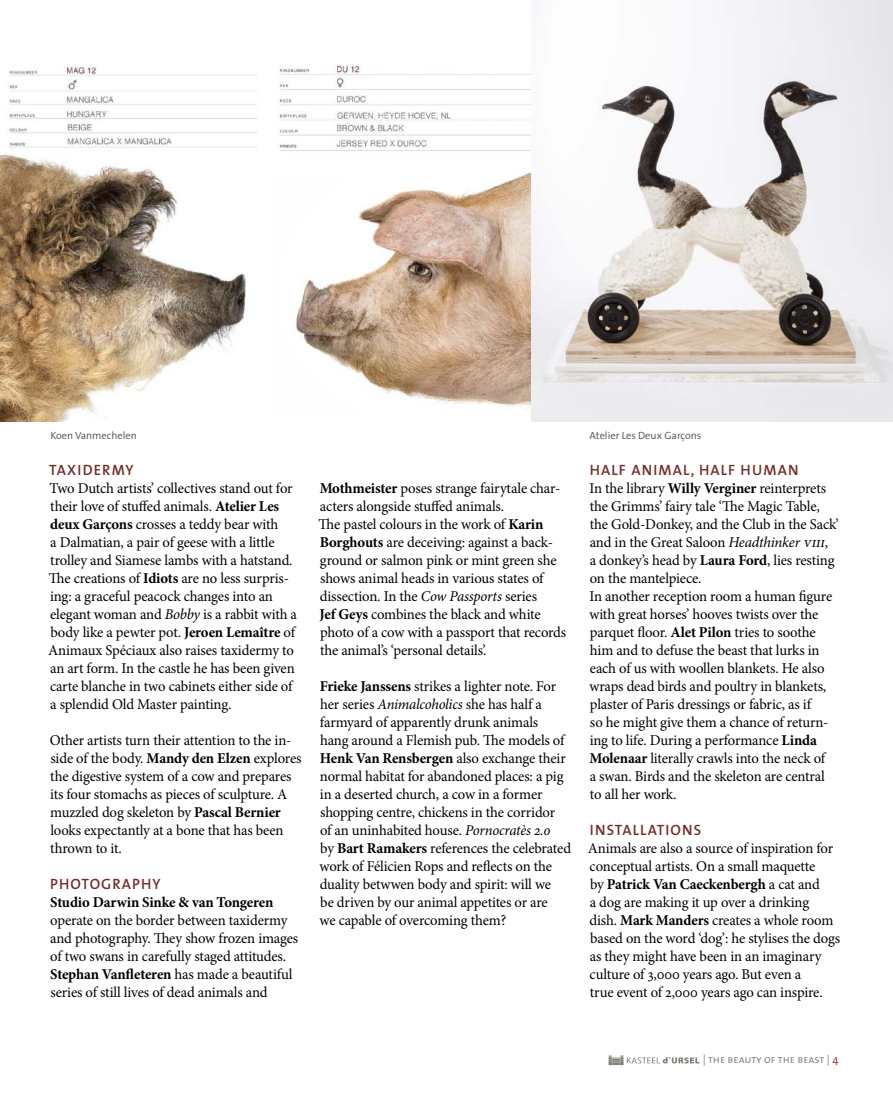
<style>
.page{position:relative;width:893px;height:1106px;background:#fff}
.page>*{position:absolute;margin:0;border:0;box-sizing:border-box;transform-origin:0 0}
.t1{font:15px/18px "Minion Pro";letter-spacing:-.015em;color:#000}
.t2{font:600 15px "The Sans";letter-spacing:.075em;color:#742d2a}
.t3{font:700 15px "Minion Pro";letter-spacing:-.01em;color:#000}
.t4{font:11.25px "The Sans Semi Light Caps";color:#7c7c72}
.t5{font:300 10.5px "The Sans";color:#4b4e43}
.s1{font-weight:700}
.s2{font-style:italic}
.s3{font-family:"The Sans";font-weight:300;color:#9b1b19}
</style>
<div class="page">
<img style="left:0;top:64px;width:531px;height:357px">
<img style="left:531px;top:0;width:362px;height:421px">
<svg style="left:609px;top:1055px;width:90px;height:10px"></svg>
<p class="t5" style="left:50px;top:426px;width:88px">Koen Vanmechelen</p>
<p class="t5" style="left:590px;top:426px;width:113px">Atelier Les Deux Garçons</p>
<p class="t2" style="left:49px;top:457px;width:86px">TAXIDERMY</p>
<p class="t1" style="left:48px;top:479px;width:250px">Two Dutch artists’ collectives stand out for their love of stuffed animals. <span class="s1">Atelier Les deux Garçons</span> crosses a teddy bear with<br>a Dalmatian, a pair of geese with a little trolley and Siamese lambs with a hatstand.<br>The creations of <span class="s1">Idiots</span> are no less surpris&shy;ing: a graceful peacock changes into an elegant woman and <span class="s2">Bobby</span> is a rabbit with a body like a pewter pot. <span class="s1">Jeroen Lemaître</span> of Animaux Spéciaux also raises taxidermy to an art form. In the castle he has been given carte blanche in two cabinets either side of a splendid Old Master painting.</p>
<p class="t1" style="left:50px;top:731px;width:253px">Other artists turn their attention to the in&shy;side of the body. <span class="s1">Mandy den Elzen</span> explores the digestive system of a cow and prepares its four stomachs as pieces of sculpture. A muzzled dog skeleton by <span class="s1">Pascal Bernier </span>looks expectantly at a bone that has been thrown to it.</p>
<p class="t2" style="left:50px;top:871px;width:112px">PHOTOGRAPHY</p>
<p class="t3" style="left:50px;top:891px;width:225px">Studio Darwin Sinke &amp; van Tongeren</p>
<p class="t1" style="left:50px;top:911px;width:250px">operate on the border between taxidermy and photography. They show frozen images of two swans in carefully staged attitudes.<br><span class="s1">Stephan Vanfleteren</span> has made a beautiful series of still lives of dead animals and</p>
<p class="t1" style="left:319px;top:479px;width:249px"><span class="s1">Mothmeister</span> poses strange fairytale char&shy;acters alongside stuffed animals.<br>The pastel colours in the work of <span class="s1">Karin Borghouts</span> are deceiving: against a back&shy;ground or salmon pink or mint green she shows animal heads in various states of dissection. In the <span class="s2">Cow Passports</span> series<br><span class="s1">Jef Geys</span> combines the black and white photo of a cow with a passport that records the animal’s ‘personal details’.</p>
<p class="t1" style="left:320px;top:677px;width:253px"><span class="s1">Frieke Janssens</span> strikes a lighter note. For her series <span class="s2">Animalcoholics</span> she has half a farmyard of apparently drunk animals<br>hang around a Flemish pub. The models of <span class="s1">Henk Van Rensbergen</span> also exchange their normal habitat for abandoned places: a pig in a deserted church, a cow in a former shopping centre, chickens in the corridor<br>of an uninhabited house. <span class="s2">Pornocratès 2.0<br></span>by <span class="s1">Bart Ramakers</span> references the celebrated work of Félicien Rops and reflects on the duality betwwen body and spirit: will we<br>be driven by our animal appetites or are<br>we capable of overcoming them?</p>
<p class="t2" style="left:590px;top:457px;width:210px">HALF ANIMAL, HALF HUMAN</p>
<p class="t1" style="left:589px;top:479px;width:251px">In the library <span class="s1">Willy Verginer</span> reinterprets the Grimms’ fairy tale ‘The Magic Table, the Gold-Donkey, and the Club in the Sack’ and in the Great Saloon <span class="s2">Headthinker VIII</span>,<br>a donkey’s head by <span class="s1">Laura Ford</span>, lies resting on the mantelpiece.<br>In another reception room a human figure with great horses’ hooves twists over the parquet floor. <span class="s1">Alet Pilon</span> tries to soothe him and to defuse the beast that lurks in each of us with woollen blankets. He also wraps dead birds and poultry in blankets, plaster of Paris dressings or fabric, as if<br>so he might give them a chance of return&shy;ing to life. During a performance <span class="s1">Linda Molenaar</span> literally crawls into the neck of<br>a swan. Birds and the skeleton are central to all her work.</p>
<p class="t2" style="left:590px;top:817px;width:113px">INSTALLATIONS</p>
<p class="t1" style="left:588px;top:839px;width:254px">Animals are also a source of inspiration for conceptual artists. On a small maquette<br>by <span class="s1">Patrick Van Caeckenbergh</span> a cat and<br>a dog are making it up over a drinking<br>dish. <span class="s1">Mark Manders</span> creates a whole room based on the word ‘dog’: he stylises the dogs as they might have been in an imaginary culture of 3,000 years ago. But even a<br>true event of 2,000 years ago can inspire.</p>
<p class="t4" style="left:703px;top:1050px;width:137px">| the beauty of the beast | <span class="s3">4</span></p>
</div>
